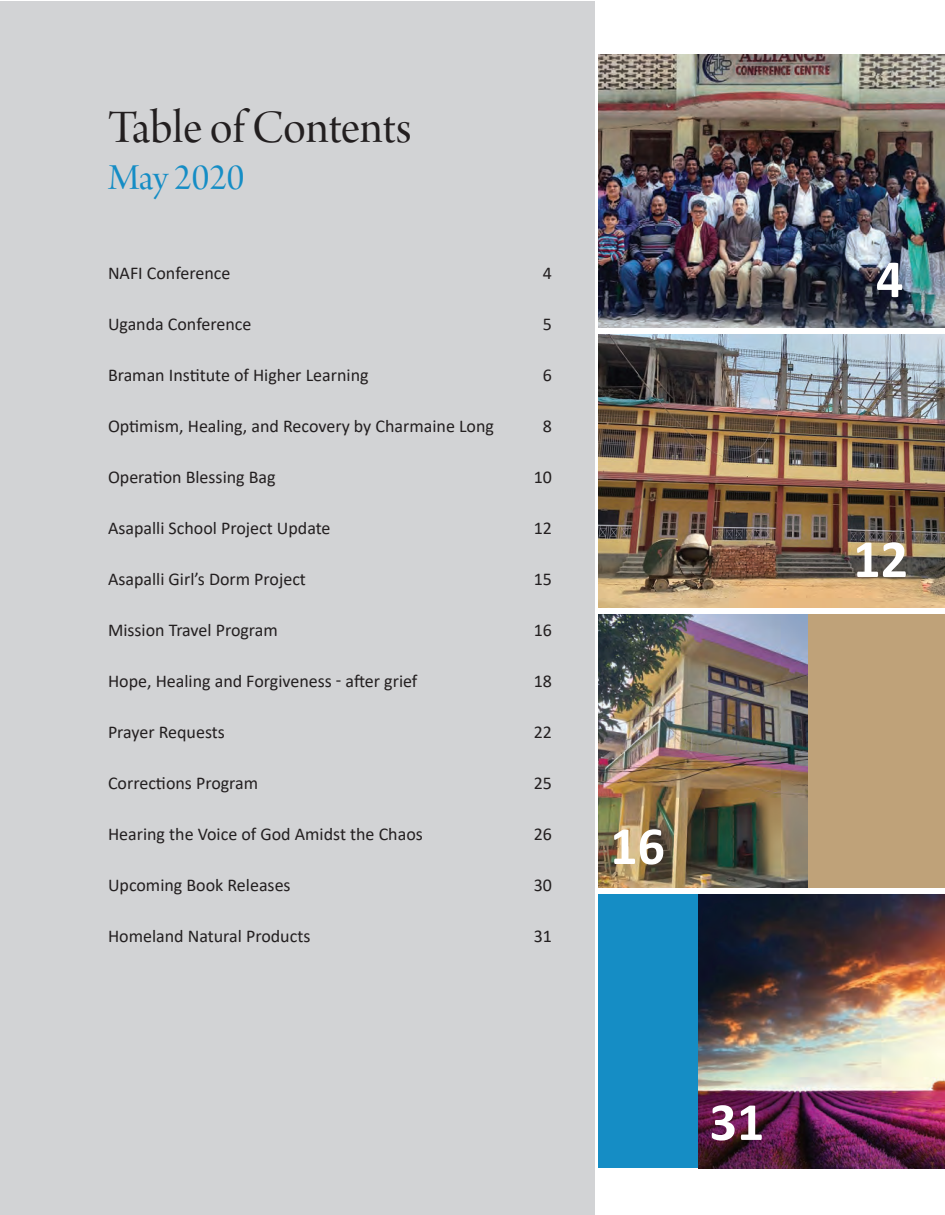
<style>
.page{position:relative;width:945px;height:1215px;background:#fff}
.page>*{position:absolute;margin:0;border:0;box-sizing:border-box;transform-origin:0 0}
.t1{font:700 54px "Calibri";color:#fff}
.t2{font:49.5px "Arno Pro Display";letter-spacing:-.005em;color:#231f20}
.t3{font:39px "Arno Pro Display";color:#158dc5}
.t4{font:18px "Calibri";color:#231f20}
</style>
<div class="page">
<div style="left:1px;top:1px;width:594px;height:1213px;background:#d2d3d5"></div>
<img style="left:598px;top:54px;width:347px;height:273px">
<img style="left:598px;top:334px;width:347px;height:274px">
<div style="left:807px;top:615px;width:138px;height:273px;background:#bfa279"></div>
<img style="left:598px;top:615px;width:209px;height:273px">
<div style="left:598px;top:895px;width:101px;height:273px;background:#158dc5"></div>
<img style="left:699px;top:895px;width:246px;height:273px">
<h2 class="t2" style="left:108px;top:100px;width:305px">Table of Contents</h2>
<h3 class="t3" style="left:108px;top:156px;width:138px">May 2020</h3>
<p class="t4" style="left:108px;top:261px;width:124px">NAFI Conference</p>
<p class="t4" style="left:543px;top:261px;width:11px">4</p>
<p class="t4" style="left:108px;top:312px;width:145px">Uganda Conference</p>
<p class="t4" style="left:543px;top:312px;width:11px">5</p>
<p class="t4" style="left:108px;top:363px;width:262px">Braman Institute of Higher Learning</p>
<p class="t4" style="left:543px;top:363px;width:11px">6</p>
<p class="t4" style="left:108px;top:414px;width:388px">Optimism, Healing, and Recovery by Charmaine Long</p>
<p class="t4" style="left:543px;top:414px;width:11px">8</p>
<p class="t4" style="left:108px;top:465px;width:169px">Operation Blessing Bag</p>
<p class="t4" style="left:534px;top:465px;width:20px">10</p>
<p class="t4" style="left:108px;top:516px;width:224px">Asapalli School Project Update</p>
<p class="t4" style="left:534px;top:516px;width:20px">12</p>
<p class="t4" style="left:108px;top:567px;width:199px">Asapalli Girl’s Dorm Project</p>
<p class="t4" style="left:534px;top:567px;width:20px">15</p>
<p class="t4" style="left:108px;top:618px;width:171px">Mission Travel Program</p>
<p class="t4" style="left:534px;top:618px;width:20px">16</p>
<p class="t4" style="left:108px;top:669px;width:311px">Hope, Healing and Forgiveness - after grief</p>
<p class="t4" style="left:534px;top:669px;width:20px">18</p>
<p class="t4" style="left:108px;top:720px;width:118px">Prayer Requests</p>
<p class="t4" style="left:534px;top:720px;width:20px">22</p>
<p class="t4" style="left:108px;top:771px;width:152px">Corrections Program</p>
<p class="t4" style="left:534px;top:771px;width:20px">25</p>
<p class="t4" style="left:108px;top:822px;width:316px">Hearing the Voice of God Amidst the Chaos</p>
<p class="t4" style="left:534px;top:822px;width:20px">26</p>
<p class="t4" style="left:108px;top:873px;width:184px">Upcoming Book Releases</p>
<p class="t4" style="left:534px;top:873px;width:20px">30</p>
<p class="t4" style="left:108px;top:924px;width:204px">Homeland Natural Products</p>
<p class="t4" style="left:534px;top:924px;width:20px">31</p>
<h1 class="t1" style="left:610px;top:808px;width:56px">16</h1>
<h1 class="t1" style="left:710px;top:1084px;width:56px">31</h1>
<h1 class="t1" style="left:876px;top:241px;width:29px">4</h1>
<h1 class="t1" style="left:853px;top:521px;width:56px">12</h1>
</div>
